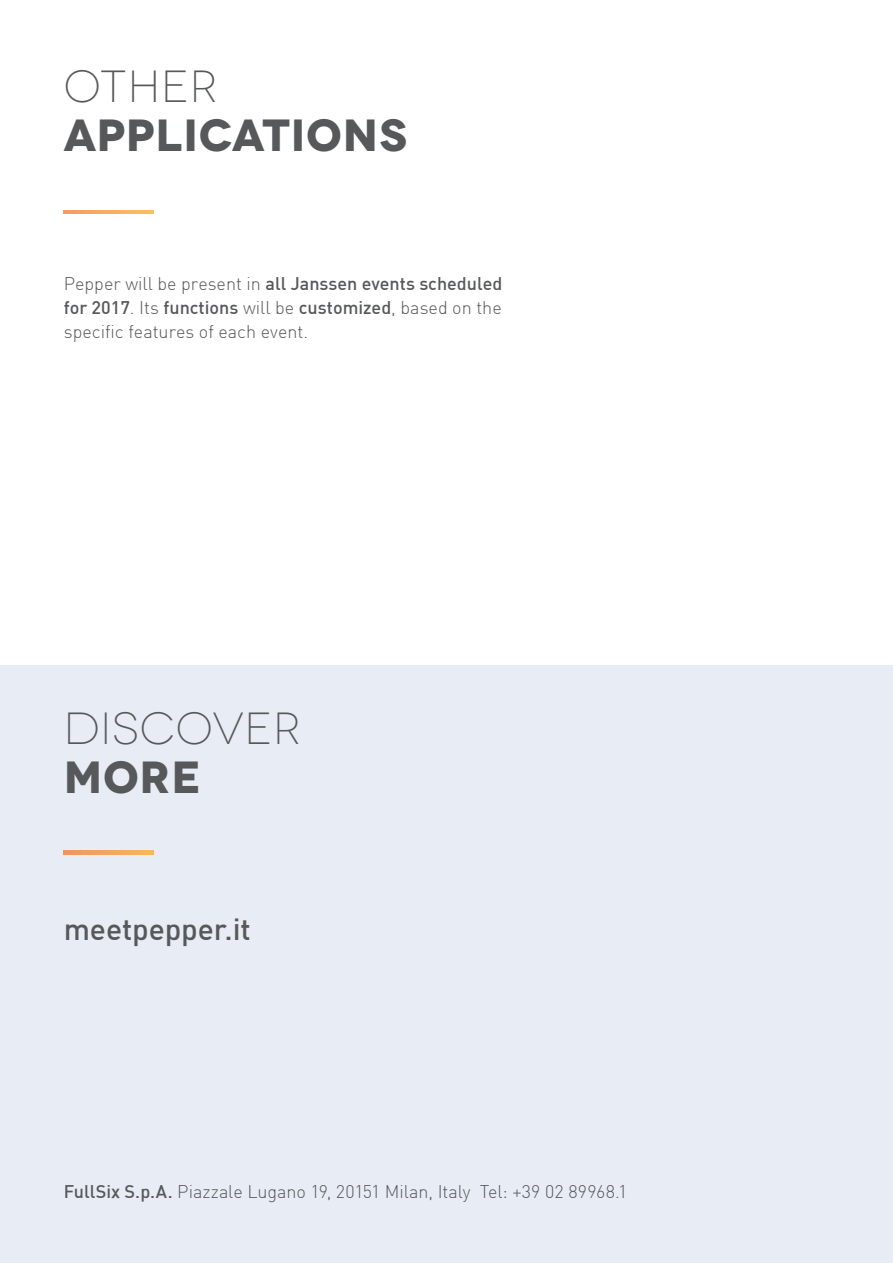
<style>
.page{position:relative;width:893px;height:1263px;background:#fff}
.page>*{position:absolute;margin:0;border:0;box-sizing:border-box;transform-origin:0 0}
.t1{font:700 45px "Novecentowide";letter-spacing:.015em;color:#57585a}
.t2{font:300 45px "Novecentowide";letter-spacing:.025em;color:#57585a}
.t3{font:500 30px "DIN";letter-spacing:-.005em;color:#57585a}
.t4{font:300 18px/24px "DIN";color:#57585a;text-align:justify}
.s1{font-weight:500}
</style>
<div class="page">
<svg style="left:64px;top:210px;width:89px;height:4px"></svg>
<div style="left:0;top:665px;width:893px;height:598px;background:#e8edf5"></div>
<svg style="left:64px;top:850px;width:89px;height:4px"></svg>
<p class="t2" style="left:64px;top:61px;width:155px">OTHER</p>
<p class="t1" style="left:64px;top:107px;width:345px">APPLICATIONS</p>
<p class="t4" style="left:64px;top:271px;width:440px">Pepper will be present in <span class="s1">all Janssen events scheduled for 2017</span>. Its <span class="s1">functions</span> will be <span class="s1">customized</span>, based on the specific features of each event.</p>
<p class="t2" style="left:64px;top:703px;width:239px">DISCOVER</p>
<p class="t1" style="left:64px;top:749px;width:139px">MORE</p>
<p class="t3" style="left:64px;top:910px;width:188px">meetpepper.it</p>
<p class="t4" style="left:64px;top:1179px;width:565px"><span class="s1">FullSix S.p.A.</span> Piazzale Lugano 19, 20151 Milan, Italy Tel: +39 02 89968.1</p>
</div>
